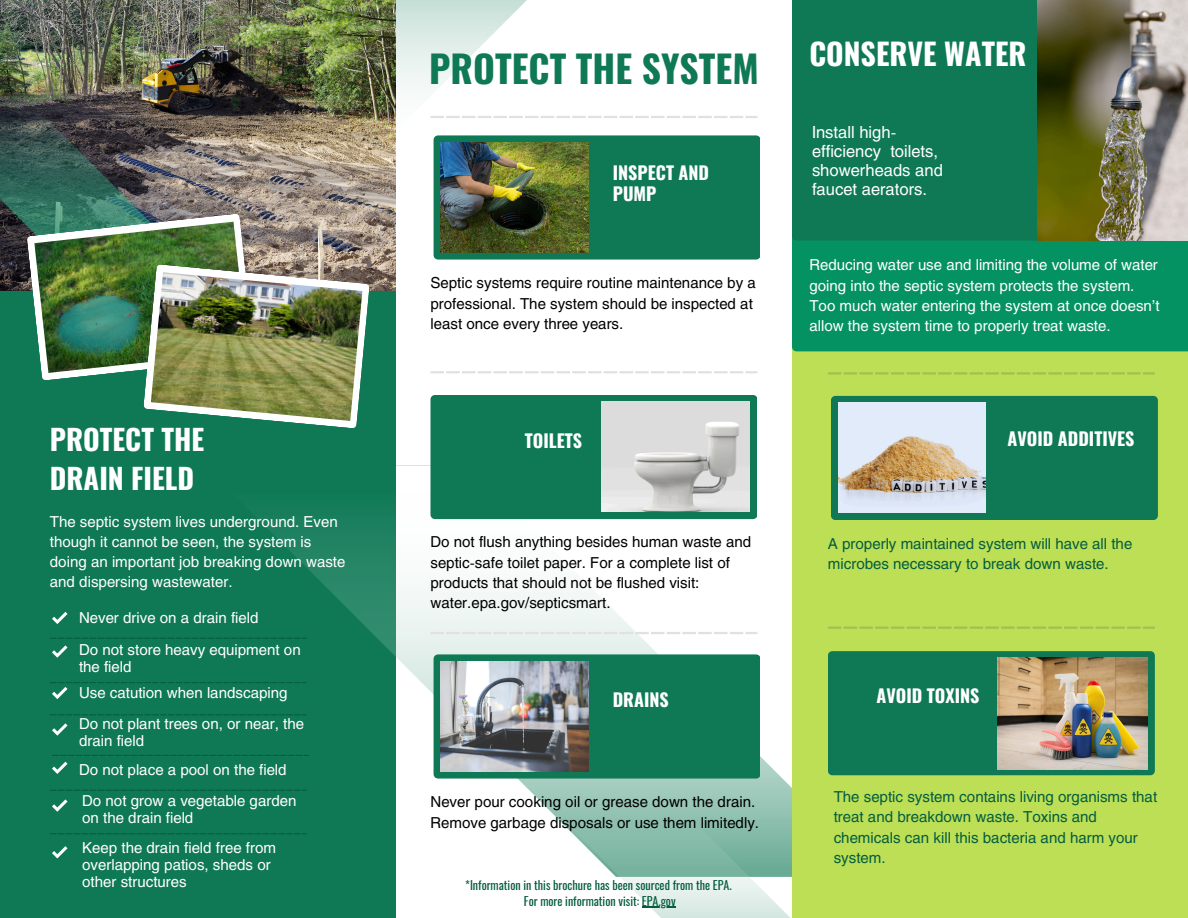
<style>
.page{position:relative;width:1188px;height:918px;background:#fff}
.page>*{position:absolute;margin:0;border:0;box-sizing:border-box;transform-origin:0 0}
.t1{font:700 37.5px "Oswald";color:#0f7956}
.t2{font:700 30px "Oswald";color:#fff}
.t3{font:700 28.5px/39.3px "Oswald";color:#fff}
.t4{font:700 18px/21.3px "Oswald";color:#fff}
.t5{font:16.5px/19.2px "Helios";color:#fff}
.t6{font:15px/20.2px "Helios";color:#fff}
.t7{font:15px/20.2px "Helios";color:#000}
.t8{font:15px/20.2px "Helios";color:#055d40}
.t9{font:12px "Oswald";color:#055d40}
</style>
<div class="page">
<svg style="left:396px;top:0;width:131px;height:173px"></svg>
<div style="left:0;top:256px;width:396px;height:662px;background:#0f7956"></div>
<svg style="left:205px;top:519px;width:587px;height:289px"></svg>
<img style="left:0;top:0;width:396px;height:291px">
<img style="left:0;top:97px;width:222px;height:194px">
<img style="left:27px;top:214px;width:342px;height:214px">
<img style="left:151px;top:272px;width:211px;height:149px">
<svg style="left:52px;top:612px;width:16px;height:12px"></svg>
<svg style="left:52px;top:645px;width:16px;height:13px"></svg>
<svg style="left:52px;top:723px;width:16px;height:13px"></svg>
<svg style="left:52px;top:762px;width:16px;height:12px"></svg>
<svg style="left:52px;top:799px;width:16px;height:13px"></svg>
<svg style="left:52px;top:846px;width:16px;height:12px"></svg>
<svg style="left:50px;top:638px;width:257px;height:1px"></svg>
<svg style="left:50px;top:682px;width:257px;height:17px"></svg>
<svg style="left:50px;top:714px;width:257px;height:1px"></svg>
<svg style="left:52px;top:755px;width:257px;height:1px"></svg>
<svg style="left:50px;top:790px;width:257px;height:1px"></svg>
<svg style="left:50px;top:833px;width:257px;height:1px"></svg>
<div style="left:434px;top:135px;width:326px;height:125px;background:#0f7956"></div>
<img style="left:441px;top:142px;width:147px;height:111px">
<div style="left:430px;top:395px;width:327px;height:124px;background:#0f7956"></div>
<img style="left:602px;top:402px;width:147px;height:110px">
<svg style="left:547px;top:804px;width:245px;height:114px"></svg>
<div style="left:434px;top:654px;width:326px;height:125px;background:#0f7956"></div>
<img style="left:441px;top:661px;width:147px;height:111px">
<div style="left:792px;top:0;width:396px;height:918px;background:#bcdf55"></div>
<div style="left:792px;top:241px;width:396px;height:110px;background:#059263"></div>
<div style="left:792px;top:0;width:246px;height:241px;background:#0f7956"></div>
<img style="left:1038px;top:0;width:150px;height:241px">
<div style="left:831px;top:396px;width:327px;height:124px;background:#0f7956"></div>
<img style="left:838px;top:402px;width:148px;height:111px">
<div style="left:828px;top:651px;width:327px;height:124px;background:#0f7956"></div>
<img style="left:998px;top:658px;width:149px;height:111px">
<svg style="left:430px;top:116px;width:328px;height:2px"></svg>
<svg style="left:430px;top:371px;width:328px;height:2px"></svg>
<svg style="left:430px;top:632px;width:328px;height:2px"></svg>
<svg style="left:828px;top:372px;width:29px;height:3px"></svg>
<hr style="left:859px;top:372px;width:14px;height:3px;background:#a3bf52">
<hr style="left:875px;top:372px;width:14px;height:3px;background:#a3bf52">
<svg style="left:891px;top:372px;width:29px;height:3px"></svg>
<hr style="left:922px;top:372px;width:14px;height:3px;background:#a3bf52">
<hr style="left:938px;top:372px;width:14px;height:3px;background:#a3bf52">
<svg style="left:954px;top:372px;width:29px;height:3px"></svg>
<hr style="left:985px;top:372px;width:14px;height:3px;background:#a3bf52">
<hr style="left:1001px;top:372px;width:14px;height:3px;background:#a3bf52">
<svg style="left:1017px;top:372px;width:29px;height:3px"></svg>
<hr style="left:1048px;top:372px;width:14px;height:3px;background:#a3bf52">
<hr style="left:1064px;top:372px;width:14px;height:3px;background:#a3bf52">
<svg style="left:1080px;top:372px;width:29px;height:3px"></svg>
<hr style="left:1111px;top:372px;width:14px;height:3px;background:#a3bf52">
<hr style="left:1127px;top:372px;width:14px;height:3px;background:#a3bf52">
<svg style="left:1143px;top:372px;width:12px;height:3px"></svg>
<svg style="left:828px;top:627px;width:327px;height:2px"></svg>
<hr style="left:642px;top:907px;width:34px;height:1px;background:#055d40">
<p class="t3" style="left:50px;top:418px;width:156px">PROTECT THE<br>DRAIN FIELD</p>
<p class="t6" style="left:50px;top:511px;width:297px">The septic system lives underground. Even though it cannot be seen, the system is doing an important job breaking down waste and dispersing wastewater.</p>
<p class="t6" style="left:79px;top:607px;width:181px">Never drive on a drain field</p>
<p class="t6" style="left:79px;top:641px;width:223px;line-height:16.8px">Do not store heavy equipment on the field</p>
<h3 class="t6" style="left:79px;top:682px;width:210px">Use catution when landscaping</h3>
<p class="t6" style="left:79px;top:715px;width:227px;line-height:16.8px">Do not plant trees on, or near, the drain field</p>
<p class="t6" style="left:79px;top:759px;width:209px">Do not place a pool on the field</p>
<h2 class="t6" style="left:82px;top:792px;width:216px;line-height:16.8px">Do not grow a vegetable garden on the drain field</h2>
<h5 class="t6" style="left:82px;top:839px;width:195px;line-height:16.8px">Keep the drain field free from overlapping patios, sheds or other structures</h5>
<p class="t1" style="left:429px;top:39px;width:331px">PROTECT THE SYSTEM</p>
<h4 class="t4" style="left:613px;top:161px;width:98px">INSPECT AND<br>PUMP</h4>
<h2 class="t7" style="left:430px;top:273px;width:327px">Septic systems require routine maintenance by a professional. The system should be inspected at least once every three years.</h2>
<h5 class="t4" style="left:525px;top:429px;width:59px">TOILETS</h5>
<p class="t7" style="left:430px;top:532px;width:322px">Do not flush anything besides human waste and septic-safe toilet paper. For a complete list of products that should not be flushed visit: water.epa.gov/septicsmart.</p>
<p class="t4" style="left:613px;top:688px;width:58px">DRAINS</p>
<p class="t7" style="left:430px;top:792px;width:330px">Never pour cooking oil or grease down the drain.<br>Remove garbage disposals or use them limitedly.</p>
<p class="t9" style="left:465px;top:875px;width:268px">*Information in this brochure has been sourced from the EPA.</p>
<h5 class="t9" style="left:524px;top:891px;width:153px">For more information visit: EPA.gov</h5>
<h5 class="t2" style="left:809px;top:30px;width:219px">CONSERVE WATER</h5>
<p class="t5" style="left:812px;top:122px;width:133px">Install high&shy;efficiency toilets, showerheads and faucet aerators.</p>
<h3 class="t6" style="left:809px;top:254px;width:352px">Reducing water use and limiting the volume of water going into the septic system protects the system.<br>Too much water entering the system at once doesn’t allow the system time to properly treat waste.</h3>
<p class="t4" style="left:1007px;top:427px;width:129px">AVOID ADDITIVES</p>
<h3 class="t8" style="left:828px;top:533px;width:306px">A properly maintained system will have all the microbes necessary to break down waste.</h3>
<h1 class="t4" style="left:876px;top:684px;width:105px">AVOID TOXINS</h1>
<h5 class="t8" style="left:834px;top:786px;width:325px">The septic system contains living organisms that treat and breakdown waste. Toxins and chemicals can kill this bacteria and harm your system.</h5>
</div>
